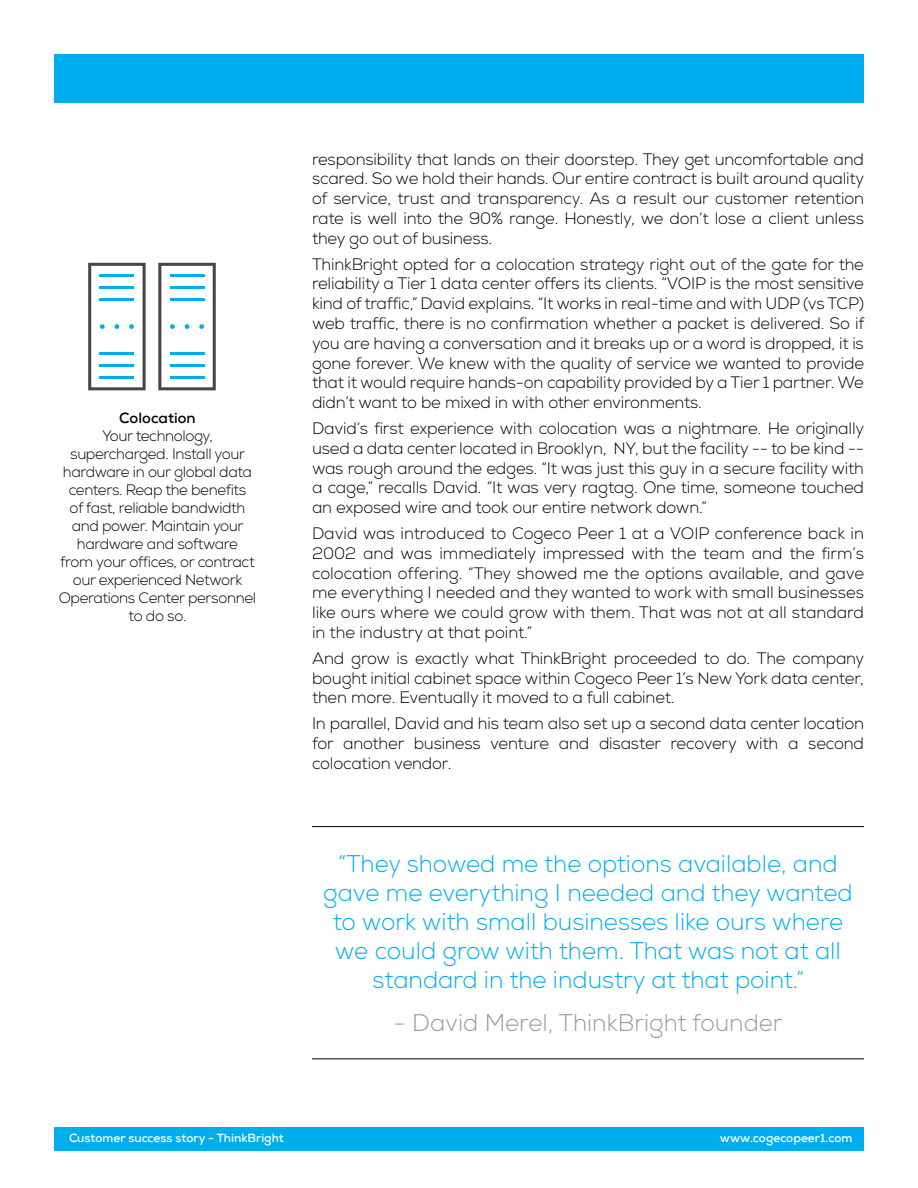
<style>
.page{position:relative;width:918px;height:1188px;background:#fff}
.page>*{position:absolute;margin:0;border:0;box-sizing:border-box;transform-origin:0 0}
.t1{font:300 24px/28.8px "Nexa";color:#00aeef;text-align:center}
.t2{font:300 24px "Nexa";color:#9a9a9b}
.t3{font:300 16.5px/19.8px "Nexa";letter-spacing:-.01em;color:#000;text-align:justify}
.t4{font:300 15px/18px "Nexa";letter-spacing:-.025em;color:#000;text-align:center}
.t5{font:700 15px "Nexa";color:#000}
.t6{font:700 12px "Nexa";color:#fff}
</style>
<div class="page">
<div style="left:54px;top:1127px;width:810px;height:23px;background:#00aeef"></div>
<div style="left:54px;top:54px;width:810px;height:48px;background:#00aeef"></div>
<hr style="left:312px;top:826px;width:552px;height:1px;background:#000">
<hr style="left:312px;top:1058px;width:552px;height:1px;background:#000">
<svg style="left:158px;top:263px;width:58px;height:127px"></svg>
<svg style="left:88px;top:263px;width:58px;height:127px"></svg>
<p class="t5" style="left:119px;top:409px;width:78px">Colocation</p>
<p class="t4" style="left:59px;top:428px;width:199px">Your technology, supercharged. Install your hardware in our global data centers. Reap the benefits<br>of fast, reliable bandwidth and power. Maintain your hardware and software from your offices, or contract our experienced Network<br>Operations Center personnel to do so.</p>
<p class="t3" style="left:312px;top:149px;width:554px">responsibility that lands on their doorstep. They get uncomfortable and scared. So we hold their hands. Our entire contract is built around quality of service, trust and transparency. As a result our customer retention rate is well into the 90% range. Honestly, we don’t lose a client unless they go out of business.</p>
<p class="t3" style="left:312px;top:254px;width:554px">ThinkBright opted for a colocation strategy right out of the gate for the reliability a Tier 1 data center offers its clients. “VOIP is the most sensitive kind of traffic,” David explains. “It works in real-time and with UDP (vs TCP) web traffic, there is no confirmation whether a packet is delivered. So if you are having a conversation and it breaks up or a word is dropped, it is gone forever. We knew with the quality of service we wanted to provide that it would require hands-on capability provided by a Tier 1 partner. We didn’t want to be mixed in with other environments.</p>
<p class="t3" style="left:312px;top:419px;width:554px">David’s first experience with colocation was a nightmare. He originally used a data center located in Brooklyn, NY, but the facility -- to be kind -- was rough around the edges. “It was just this guy in a secure facility with a cage,” recalls David. “It was very ragtag. One time, someone touched an exposed wire and took our entire network down.”</p>
<p class="t3" style="left:312px;top:524px;width:554px">David was introduced to Cogeco Peer 1 at a VOIP conference back in 2002 and was immediately impressed with the team and the firm’s colocation offering. “They showed me the options available, and gave me everything I needed and they wanted to work with small businesses like ours where we could grow with them. That was not at all standard in the industry at that point.”</p>
<p class="t3" style="left:312px;top:649px;width:554px">And grow is exactly what ThinkBright proceeded to do. The company bought initial cabinet space within Cogeco Peer 1’s New York data center, then more. Eventually it moved to a full cabinet.</p>
<p class="t3" style="left:312px;top:714px;width:554px">In parallel, David and his team also set up a second data center location for another business venture and disaster recovery with a second colocation vendor.</p>
<h1 class="t1" style="left:323px;top:850px;width:531px">“They showed me the options available, and gave me everything I needed and they wanted to work with small businesses like ours where we could grow with them. That was not at all standard in the industry at that point.”</h1>
<h1 class="t2" style="left:394px;top:1009px;width:390px">- David Merel, ThinkBright founder</h1>
<p class="t6" style="left:69px;top:1130px;width:216px">Customer success story - ThinkBright</p>
<p class="t6" style="left:720px;top:1130px;width:134px">www.cogecopeer1.com</p>
</div>
